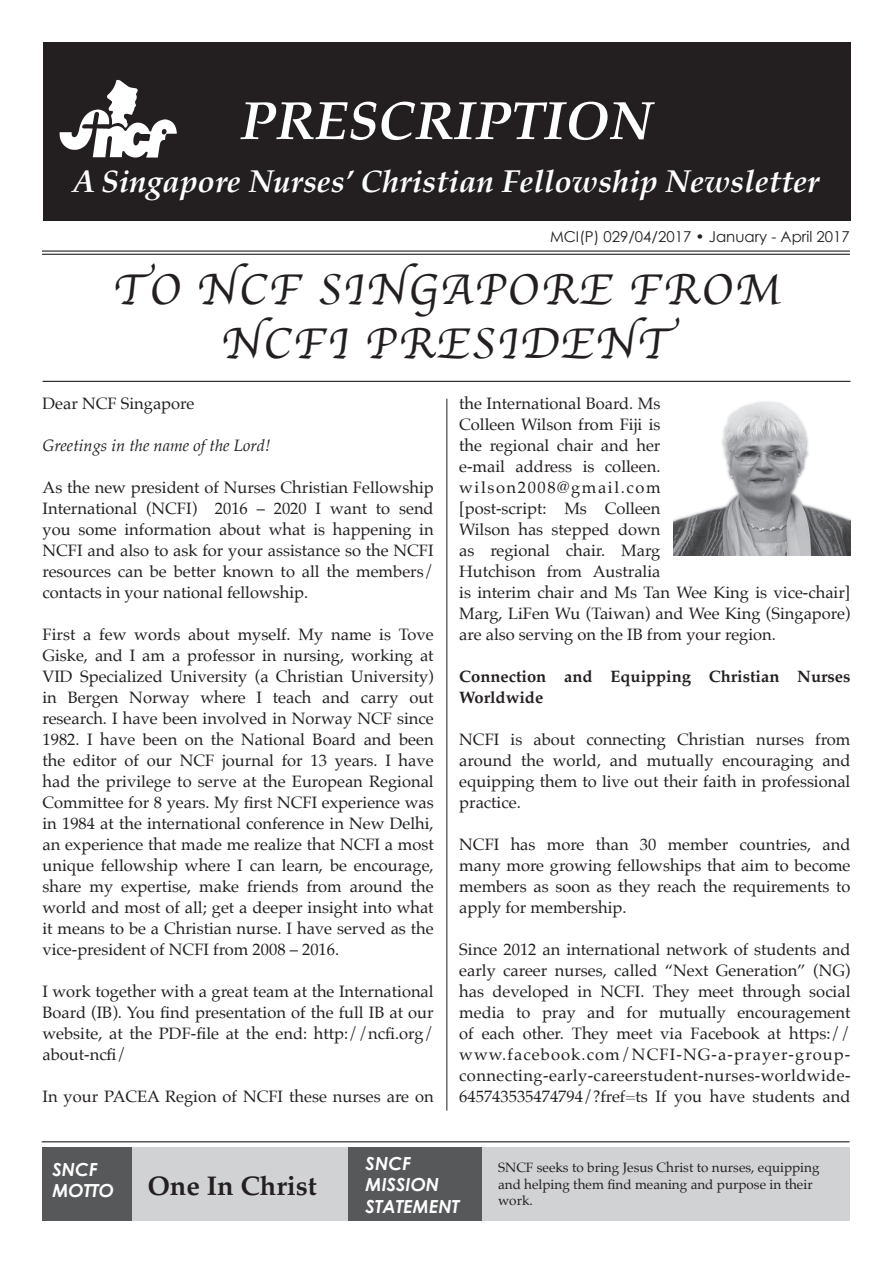
<style>
.page{position:relative;width:893px;height:1263px;background:#fff}
.page>*{position:absolute;margin:0;border:0;box-sizing:border-box;transform-origin:0 0}
.t1{font:italic 700 54px "Palatino";color:#fff}
.t2{font:45px/54px "Apple Chancery";letter-spacing:.05em;color:#231f20;text-align:center}
.t3{font:italic 700 31.5px "Palatino";color:#fff}
.t4{font:700 27px "Palatino";color:#231f20}
.t5{font:italic 700 18px/21.6px "Century Gothic";color:#fff}
.t6{font:16.5px/21px "Palatino";color:#231f20;text-align:justify}
.t7{font:700 16.5px/21px "Palatino";color:#231f20}
.t8{font:italic 16.5px "Palatino";color:#231f20}
.t9{font:15px "Century Gothic";color:#231f20}
.t10{font:13.5px/16.2px "Palatino";color:#231f20}
.s1{font-family:"Century Gothic";font-style:italic;font-size:18px;color:#fff}
</style>
<div class="page">
<div style="left:43px;top:1147px;width:807px;height:73px;background:#d1d2d4"></div>
<div style="left:43px;top:1147px;width:89px;height:73px;background:#57585a"></div>
<div style="left:43px;top:43px;width:807px;height:178px;background:#231f20"></div>
<img style="left:59px;top:79px;width:118px;height:79px">
<hr style="left:42px;top:250px;width:808px;height:2px;background:#231f20">
<hr style="left:42px;top:254px;width:808px;height:1px;background:#231f20">
<div style="left:349px;top:1147px;width:133px;height:73px;background:#57585a"></div>
<hr style="left:42px;top:1141px;width:808px;height:1px;background:#231f20">
<hr style="left:43px;top:381px;width:807px;height:1px;background:#231f20">
<hr style="left:446px;top:399px;width:1px;height:711px;background:#231f20">
<img style="left:673px;top:401px;width:177px;height:154px">
<h1 class="t1" style="left:240px;top:76px;width:414px">PRESCRIPTION</h1>
<h3 class="t3" style="left:72px;top:155px;width:749px">A Singapore Nurses’ Christian Fellowship Newsletter</h3>
<p class="t9" style="left:550px;top:228px;width:301px">MCI(P) 029/04/2017 • January - April 2017</p>
<h2 class="t2" style="left:113px;top:262px;width:668px">TO NCF SINGAPORE FROM<br>NCFI PRESIDENT</h2>
<p class="t6" style="left:43px;top:393px;width:153px">Dear NCF Singapore</p>
<p class="t8" style="left:43px;top:431px;width:229px">Greetings in the name of the Lord!</p>
<p class="t6" style="left:43px;top:477px;width:393px">As the new president of Nurses Christian Fellowship International (NCFI) 2016 – 2020 I want to send you some information about what is happening in NCFI and also to ask for your assistance so the NCFI resources can be better known to all the members/ contacts in your national fellowship.</p>
<p class="t6" style="left:43px;top:624px;width:393px">First a few words about myself. My name is Tove Giske, and I am a professor in nursing, working at VID Specialized University (a Christian University) in Bergen Norway where I teach and carry out research. I have been involved in Norway NCF since 1982. I have been on the National Board and been the editor of our NCF journal for 13 years. I have had the privilege to serve at the European Regional Committee for 8 years. My first NCFI experience was in 1984 at the international conference in New Delhi, an experience that made me realize that NCFI a most unique fellowship where I can learn, be encourage, share my expertise, make friends from around the world and most of all; get a deeper insight into what it means to be a Christian nurse. I have served as the vice-president of NCFI from 2008 – 2016.</p>
<p class="t6" style="left:43px;top:981px;width:393px">I work together with a great team at the International Board (IB). You find presentation of the full IB at our website, at the PDF-file at the end: http://ncfi.org/ about-ncfi/</p>
<p class="t6" style="left:43px;top:1086px;width:393px">In your PACEA Region of NCFI these nurses are on</p>
<p class="t6" style="left:459px;top:393px;width:393px;text-align:left">the International Board. Ms<br>Colleen Wilson from Fiji is<br>the regional chair and her<br>e-mail address is colleen. wilson2008@gmail.com<br>[post-script: Ms Colleen<br>Wilson has stepped down<br>as regional chair. Marg<br>Hutchison from Australia<br>is interim chair and Ms Tan Wee King is vice-chair]<br>Marg, LiFen Wu (Taiwan) and Wee King (Singapore) are also serving on the IB from your region.</p>
<p class="t7" style="left:459px;top:666px;width:393px">Connection and Equipping Christian Nurses<br>Worldwide</p>
<p class="t6" style="left:459px;top:729px;width:393px">NCFI is about connecting Christian nurses from around the world, and mutually encouraging and equipping them to live out their faith in professional practice.</p>
<p class="t6" style="left:459px;top:834px;width:393px">NCFI has more than 30 member countries, and many more growing fellowships that aim to become members as soon as they reach the requirements to apply for membership.</p>
<p class="t6" style="left:459px;top:939px;width:393px">Since 2012 an international network of students and early career nurses, called “Next Generation” (NG) has developed in NCFI. They meet through social media to pray and for mutually encouragement of each other. They meet via Facebook at https:// www.facebook.com/NCFI-NG-a-prayer-group&shy;connecting-early-careerstudent-nurses-worldwide-645743535474794/?fref=ts If you have students and</p>
<p class="t5" style="left:52px;top:1158px;width:47px">SNCF</p>
<h3 class="t4" style="left:52px;top:1163px;width:266px"><span class="s1">MOTTO</span> One In Christ</h3>
<p class="t5" style="left:366px;top:1152px;width:95px">SNCF<br>MISSION<br>STATEMENT</p>
<p class="t10" style="left:498px;top:1159px;width:323px">SNCF seeks to bring Jesus Christ to nurses, equipping and helping them find meaning and purpose in their work.</p>
</div>
